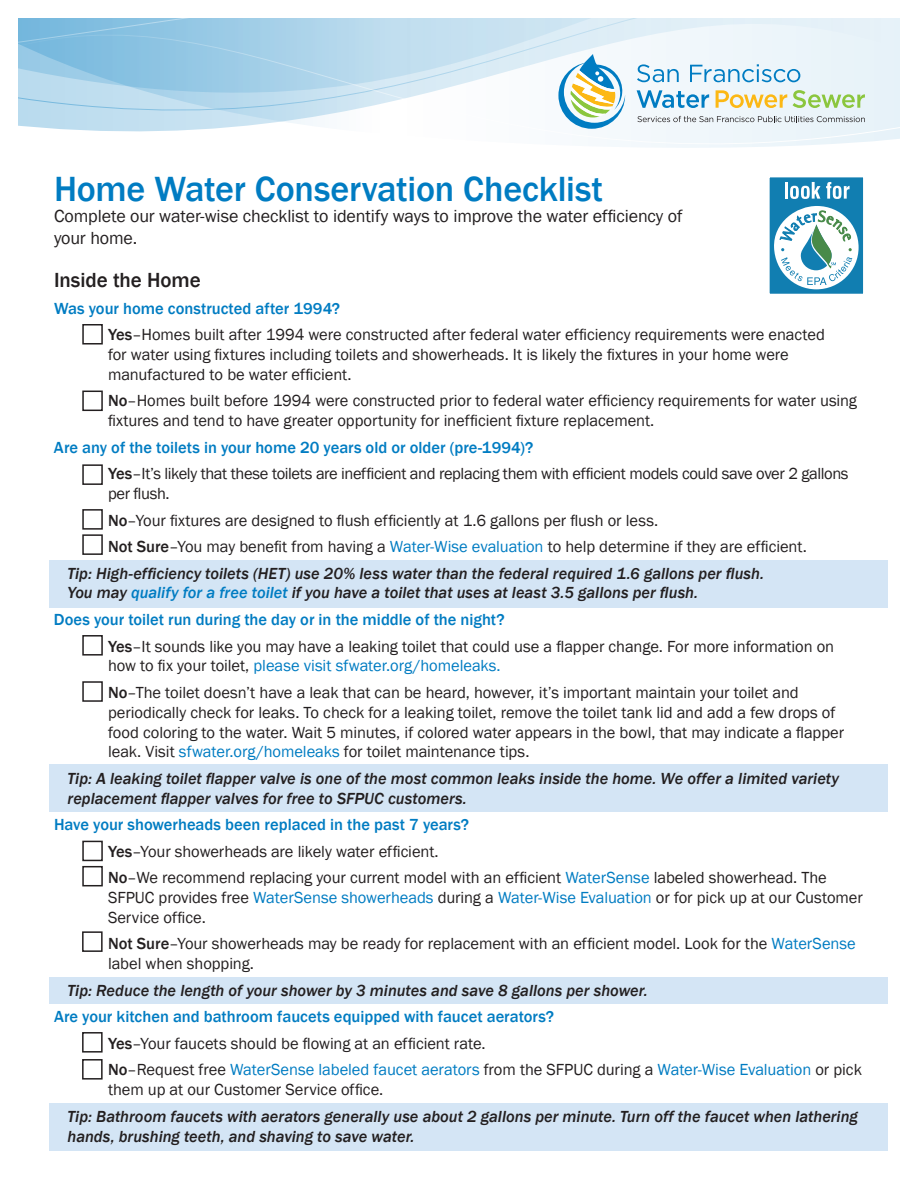
<style>
.page{position:relative;width:918px;height:1188px;background:#fff}
.page>*{position:absolute;margin:0;border:0;box-sizing:border-box;transform-origin:0 0}
.t1{font:500 36px "Franklin Gothic";letter-spacing:-.005em;color:#007cc2}
.t2{font:500 21px "Franklin Gothic";letter-spacing:-.005em;color:#231f20}
.t3{font:18px/21.6px "Franklin Gothic";letter-spacing:-.01em;color:#231f20}
.t4{font:16.5px/19.8px "Franklin Gothic";letter-spacing:-.005em;color:#231f20}
.t5{font:italic 500 16.5px/19.8px "Franklin Gothic";color:#231f20}
.t6{font:16.5px/26.5px "Franklin Gothic";letter-spacing:-.025em;color:#231f20}
.s1{font-weight:500;color:#007cc2}
.s2{font-weight:500}
.s3{color:#007cc2}
.s4{font-style:normal;color:#007cc2}
</style>
<div class="page">
<div style="left:49px;top:1103px;width:839px;height:47px;background:#d4e5f5"></div>
<div style="left:49px;top:561px;width:839px;height:47px;background:#d4e5f5"></div>
<div style="left:49px;top:764px;width:839px;height:48px;background:#d4e5f5"></div>
<div style="left:49px;top:977px;width:839px;height:27px;background:#d4e5f5"></div>
<svg style="left:19px;top:19px;width:880px;height:14px;background:#bedcee"></svg>
<svg style="left:19px;top:33px;width:880px;height:113px"></svg>
<svg style="left:558px;top:54px;width:67px;height:75px"></svg>
<svg style="left:637px;top:64px;width:42px;height:18px"></svg>
<svg style="left:690px;top:64px;width:110px;height:18px"></svg>
<svg style="left:637px;top:90px;width:72px;height:18px"></svg>
<svg style="left:716px;top:90px;width:71px;height:18px"></svg>
<svg style="left:793px;top:90px;width:72px;height:18px"></svg>
<svg style="left:637px;top:116px;width:228px;height:6px"></svg>
<div style="left:769px;top:176px;width:95px;height:119px;background:#117eb1"></div>
<div style="left:768px;top:176px;width:97px;height:120px;border:2px solid #fff"></div>
<svg style="left:774px;top:182px;width:85px;height:107px"></svg>
<div style="left:82px;top:324px;width:21px;height:21px;border:2px solid #231f20"></div>
<div style="left:82px;top:391px;width:21px;height:20px;border:2px solid #231f20"></div>
<div style="left:82px;top:464px;width:21px;height:21px;border:2px solid #231f20"></div>
<div style="left:82px;top:509px;width:21px;height:21px;border:2px solid #231f20"></div>
<div style="left:82px;top:534px;width:21px;height:21px;border:2px solid #231f20"></div>
<div style="left:82px;top:635px;width:21px;height:21px;border:2px solid #231f20"></div>
<div style="left:82px;top:681px;width:21px;height:21px;border:2px solid #231f20"></div>
<div style="left:82px;top:841px;width:21px;height:20px;border:2px solid #231f20"></div>
<div style="left:82px;top:866px;width:21px;height:20px;border:2px solid #231f20"></div>
<div style="left:82px;top:931px;width:21px;height:21px;border:2px solid #231f20"></div>
<div style="left:82px;top:1032px;width:21px;height:21px;border:2px solid #231f20"></div>
<div style="left:82px;top:1059px;width:21px;height:21px;border:2px solid #231f20"></div>
<h1 class="t1" style="left:54px;top:166px;width:551px">Home Water Conservation Checklist</h1>
<p class="t3" style="left:54px;top:206px;width:630px">Complete our water-wise checklist to identify ways to improve the water efficiency of your home.</p>
<p class="t2" style="left:54px;top:267px;width:148px">Inside the Home</p>
<p class="t4" style="left:108px;top:295px;width:718px;line-height:26.5px;text-indent:-54px"><span class="s1">Was your home constructed after 1994?<br></span><span class="s2">Yes</span>–Homes built after 1994 were constructed after federal water efficiency requirements were enacted</p>
<p class="t4" style="left:108px;top:345px;width:682px">for water using fixtures including toilets and showerheads. It is likely the fixtures in your home were manufactured to be water efficient.</p>
<p class="t4" style="left:108px;top:391px;width:751px"><span class="s2">No</span>–Homes built before 1994 were constructed prior to federal water efficiency requirements for water using fixtures and tend to have greater opportunity for inefficient fixture replacement.</p>
<p class="t6" style="left:108px;top:434px;width:742px;text-indent:-54px"><span class="s1">Are any of the toilets in your home 20 years old or older (pre-1994)?<br></span><span class="s2">Yes</span>–It’s likely that these toilets are inefficient and replacing them with efficient models could save over 2 gallons</p>
<p class="t4" style="left:108px;top:484px;width:63px">per flush.</p>
<p class="t4" style="left:108px;top:511px;width:552px"><span class="s2">No</span>–Your fixtures are designed to flush efficiently at 1.6 gallons per flush or less.</p>
<p class="t4" style="left:108px;top:537px;width:700px"><span class="s2">Not Sure</span>–You may benefit from having a <span class="s3">Water-Wise evaluation</span> to help determine if they are efficient.</p>
<p class="t5" style="left:67px;top:563px;width:698px">Tip: High-efficiency toilets (HET) use 20% less water than the federal required 1.6 gallons per flush.</p>
<p class="t5" style="left:54px;top:580px;width:646px;line-height:26.5px;text-indent:13px">You may <span class="s3">qualify for a free toilet</span> if you have a toilet that uses at least 3.5 gallons per flush.<br><span class="s4">Does your toilet run during the day or in the middle of the night?</span></p>
<p class="t4" style="left:108px;top:637px;width:728px"><span class="s2">Yes</span>–It sounds like you may have a leaking toilet that could use a flapper change. For more information on how to fix your toilet, <span class="s3">please visit sfwater.org/homeleaks.</span></p>
<p class="t4" style="left:108px;top:683px;width:738px"><span class="s2">No</span>–The toilet doesn’t have a leak that can be heard, however, it’s important maintain your toilet and periodically check for leaks. To check for a leaking toilet, remove the toilet tank lid and add a few drops of food coloring to the water. Wait 5 minutes, if colored water appears in the bowl, that may indicate a flapper leak. Visit <span class="s3">sfwater.org/homeleaks</span> for toilet maintenance tips.</p>
<p class="t5" style="left:68px;top:769px;width:773px">Tip: A leaking toilet flapper valve is one of the most common leaks inside the home. We offer a limited variety replacement flapper valves for free to SFPUC customers.</p>
<p class="t4" style="left:108px;top:812px;width:720px;line-height:26.5px;text-indent:-54px"><span class="s1">Have your showerheads been replaced in the past 7 years?<br></span><span class="s2">Yes</span>–Your showerheads are likely water efficient.<br><span class="s2">No</span>–We recommend replacing your current model with an efficient <span class="s3">WaterSense</span> labeled showerhead. The</p>
<p class="t4" style="left:108px;top:888px;width:756px">SFPUC provides free <span class="s3">WaterSense showerheads</span> during a <span class="s3">Water-Wise Evaluation</span> or for pick up at our Customer<br>Service office.</p>
<p class="t4" style="left:108px;top:934px;width:749px"><span class="s2">Not Sure</span>–Your showerheads may be ready for replacement with an efficient model. Look for the <span class="s3">WaterSense </span>label when shopping.</p>
<p class="t5" style="left:68px;top:981px;width:582px">Tip: Reduce the length of your shower by 3 minutes and save 8 gallons per shower.</p>
<p class="t4" style="left:108px;top:1004px;width:755px;line-height:26.5px;text-indent:-54px"><span class="s1">Are your kitchen and bathroom faucets equipped with faucet aerators?<br></span><span class="s2">Yes</span>–Your faucets should be flowing at an efficient rate.<br><span class="s2">No</span>–Request free <span class="s3">WaterSense labeled faucet aerators</span> from the SFPUC during a <span class="s3">Water-Wise Evaluation</span> or pick</p>
<p class="t4" style="left:108px;top:1080px;width:277px">them up at our Customer Service office.</p>
<p class="t5" style="left:68px;top:1107px;width:792px">Tip: Bathroom faucets with aerators generally use about 2 gallons per minute. Turn off the faucet when lathering hands, brushing teeth, and shaving to save water.</p>
</div>
